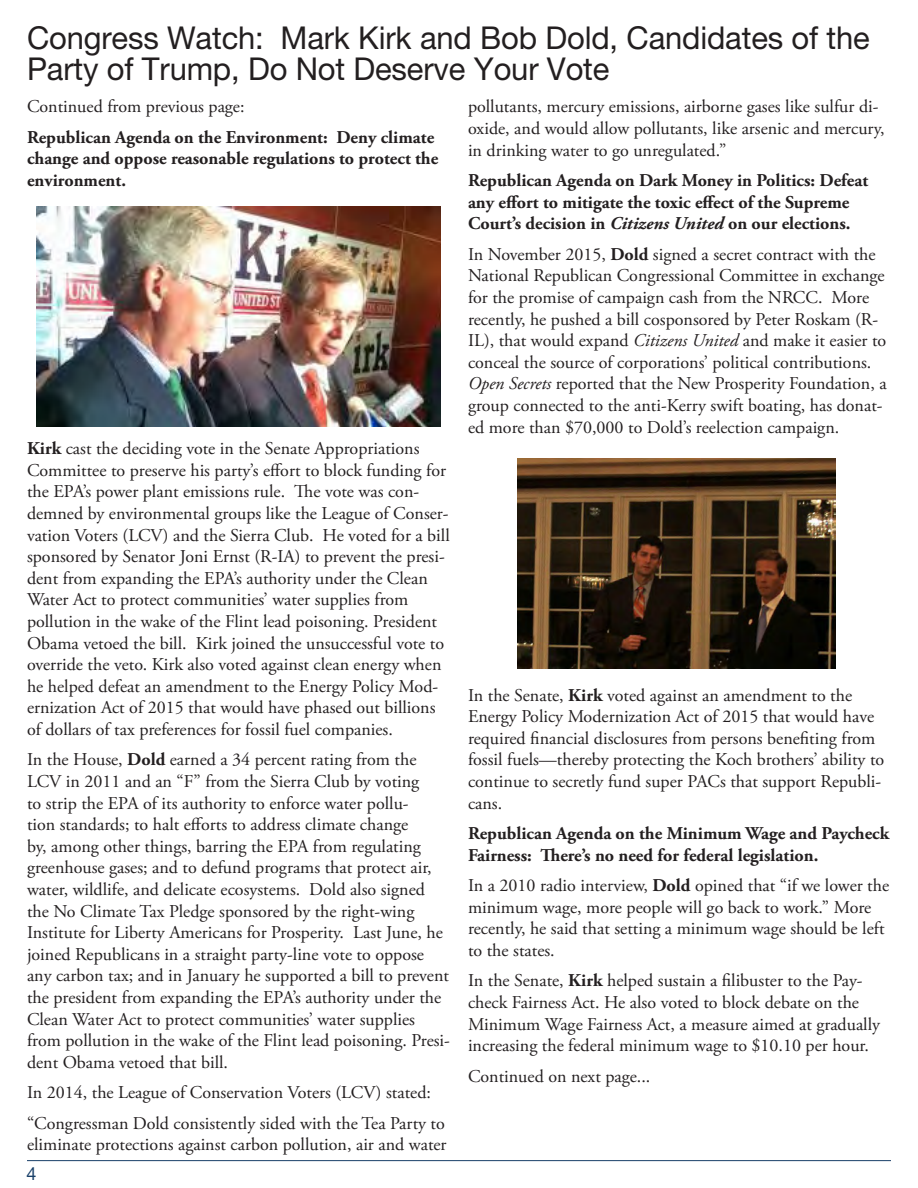
<style>
.page{position:relative;width:918px;height:1188px;background:#fff}
.page>*{position:absolute;margin:0;border:0;box-sizing:border-box;transform-origin:0 0}
.t1{font:31.5px/31.5px "Helvetica Neue LT Pro";letter-spacing:-.005em;color:#231f20}
.t2{font:18px/21.6px "Adobe Garamond Pro";color:#231f20}
.t3{font:700 18px/21.6px "Adobe Garamond Pro";color:#231f20}
.t4{font:18px "Helvetica Neue LT Pro";color:#183f68}
.s1{font-weight:700}
.s2{font-style:italic}
</style>
<div class="page">
<hr style="left:27px;top:1160px;width:864px;height:1px;background:#183f68">
<img style="left:517px;top:459px;width:318px;height:210px">
<img style="left:37px;top:207px;width:403px;height:220px">
<p class="t1" style="left:27px;top:21px;width:844px">Congress Watch: Mark Kirk and Bob Dold, Candidates of the<br>Party of Trump, Do Not Deserve Your Vote</p>
<p class="t2" style="left:27px;top:97px;width:219px">Continued from previous page:</p>
<p class="t3" style="left:27px;top:127px;width:413px">Republican Agenda on the Environment: Deny climate change and oppose reasonable regulations to protect the environment.</p>
<p class="t2" style="left:27px;top:438px;width:424px"><span class="s1">Kirk</span> cast the deciding vote in the Senate Appropriations Committee to preserve his party’s effort to block funding for the EPA’s power plant emissions rule. The vote was con&shy;demned by environmental groups like the League of Conser&shy;vation Voters (LCV) and the Sierra Club. He voted for a bill sponsored by Senator Joni Ernst (R-IA) to prevent the presi&shy;dent from expanding the EPA’s authority under the Clean Water Act to protect communities’ water supplies from pollution in the wake of the Flint lead poisoning. President Obama vetoed the bill. Kirk joined the unsuccessful vote to override the veto. Kirk also voted against clean energy when he helped defeat an amendment to the Energy Policy Mod&shy;ernization Act of 2015 that would have phased out billions of dollars of tax preferences for fossil fuel companies.</p>
<p class="t2" style="left:27px;top:750px;width:424px">In the House, <span class="s1">Dold</span> earned a 34 percent rating from the LCV in 2011 and an “F” from the Sierra Club by voting<br>to strip the EPA of its authority to enforce water pollu-<br>tion standards; to halt efforts to address climate change<br>by, among other things, barring the EPA from regulating greenhouse gases; and to defund programs that protect air, water, wildlife, and delicate ecosystems. Dold also signed the No Climate Tax Pledge sponsored by the right-wing Institute for Liberty Americans for Prosperity. Last June, he joined Republicans in a straight party-line vote to oppose any carbon tax; and in January he supported a bill to prevent the president from expanding the EPA’s authority under the Clean Water Act to protect communities’ water supplies from pollution in the wake of the Flint lead poisoning. Presi&shy;dent Obama vetoed that bill.</p>
<p class="t2" style="left:27px;top:1082px;width:406px">In 2014, the League of Conservation Voters (LCV) stated:</p>
<p class="t2" style="left:27px;top:1113px;width:421px">“Congressman Dold consistently sided with the Tea Party to eliminate protections against carbon pollution, air and water</p>
<p class="t4" style="left:27px;top:1163px;width:12px">4</p>
<p class="t2" style="left:468px;top:97px;width:418px">pollutants, mercury emissions, airborne gases like sulfur di&shy;oxide, and would allow pollutants, like arsenic and mercury, in drinking water to go unregulated.”</p>
<p class="t3" style="left:468px;top:170px;width:402px">Republican Agenda on Dark Money in Politics: Defeat any effort to mitigate the toxic effect of the Supreme<br>Court’s decision in <span class="s2">Citizens United</span> on our elections.</p>
<p class="t2" style="left:468px;top:244px;width:420px">In November 2015, <span class="s1">Dold</span> signed a secret contract with the National Republican Congressional Committee in exchange for the promise of campaign cash from the NRCC. More recently, he pushed a bill cosponsored by Peter Roskam (R-IL), that would expand <span class="s2">Citizens United</span> and make it easier to conceal the source of corporations’ political contributions.<br><span class="s2">Open Secrets</span> reported that the New Prosperity Foundation, a group connected to the anti-Kerry swift boating, has donat&shy;ed more than $70,000 to Dold’s reelection campaign.</p>
<p class="t2" style="left:468px;top:685px;width:418px">In the Senate, <span class="s1">Kirk</span> voted against an amendment to the Energy Policy Modernization Act of 2015 that would have required financial disclosures from persons benefiting from fossil fuels—thereby protecting the Koch brothers’ ability to continue to secretly fund super PACs that support Republi&shy;cans.</p>
<p class="t3" style="left:468px;top:823px;width:423px">Republican Agenda on the Minimum Wage and Paycheck<br>Fairness: There’s no need for federal legislation.</p>
<p class="t2" style="left:468px;top:875px;width:423px">In a 2010 radio interview, <span class="s1">Dold</span> opined that “if we lower the minimum wage, more people will go back to work.” More recently, he said that setting a minimum wage should be left to the states.</p>
<p class="t2" style="left:468px;top:971px;width:414px">In the Senate, <span class="s1">Kirk</span> helped sustain a filibuster to the Pay&shy;check Fairness Act. He also voted to block debate on the Minimum Wage Fairness Act, a measure aimed at gradually increasing the federal minimum wage to $10.10 per hour.</p>
<p class="t2" style="left:468px;top:1066px;width:184px">Continued on next page...</p>
</div>
